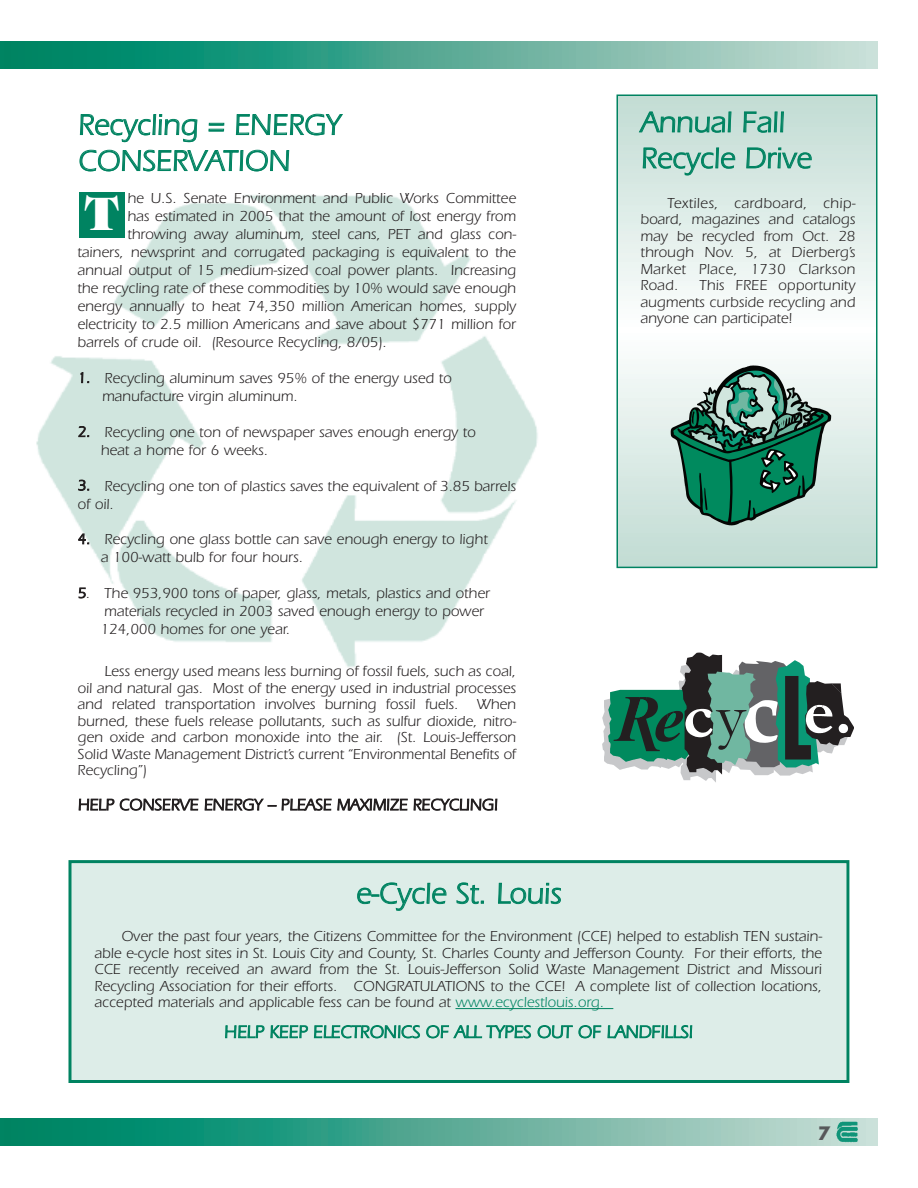
<style>
.page{position:relative;width:918px;height:1188px;background:#fff}
.page>*{position:absolute;margin:0;border:0;box-sizing:border-box;transform-origin:0 0}
.t1{font:800 45px "Tiffany";color:#fff;scale:.96 1}
.t2{font:30px/36px "Itc Eras";color:#008361}
.t3{font:18px "Itc Eras";letter-spacing:.005em;color:#008361}
.t4{font:700 18px "Futura";color:#57585a}
.t5{font:16.5px "Itc Eras";color:#231f20}
.t6{font:15px/16.5px "Itc Eras";color:#231f20}
.s1{color:#008361}
</style>
<div class="page">
<img style="left:36px;top:192px;width:502px;height:476px">
<svg style="left:0;top:1118px;width:877px;height:27px;background:#53aa96"></svg>
<img style="left:836px;top:1121px;width:23px;height:22px">
<svg style="left:0;top:41px;width:877px;height:27px;background:#55ac97"></svg>
<div style="left:71px;top:863px;width:775px;height:217px;background:#ddede8"></div>
<div style="left:68px;top:860px;width:781px;height:223px;border:3px solid #008361"></div>
<hr style="left:456px;top:1008px;width:157px;height:1px;background:#008361">
<svg style="left:602px;top:653px;width:252px;height:129px"></svg>
<svg style="left:619px;top:98px;width:255px;height:467px"></svg>
<div style="left:616px;top:95px;width:261px;height:473px;border:2px solid #008361"></div>
<svg style="left:671px;top:365px;width:160px;height:160px;background:#619a88"></svg>
<div style="left:79px;top:192px;width:45px;height:46px;background:#008361"></div>
<h2 class="t2" style="left:78px;top:110px;width:264px">Recycling = ENERGY<br>CONSERVATION</h2>
<p class="t6" style="left:127px;top:192px;width:390px">he U.S. Senate Environment and Public Works Committee</p>
<p class="t6" style="left:127px;top:210px;width:390px">has estimated in 2005 that the amount of lost energy from</p>
<p class="t6" style="left:127px;top:228px;width:390px">throwing away aluminum, steel cans, PET and glass con-</p>
<p class="t6" style="left:77px;top:246px;width:440px">tainers, newsprint and corrugated packaging is equivalent to the</p>
<p class="t6" style="left:77px;top:264px;width:440px">annual output of 15 medium-sized coal power plants. Increasing</p>
<p class="t6" style="left:77px;top:282px;width:440px">the recycling rate of these commodities by 10% would save enough</p>
<p class="t6" style="left:77px;top:300px;width:440px">energy annually to heat 74,350 million American homes, supply</p>
<p class="t6" style="left:77px;top:318px;width:440px">electricity to 2.5 million Americans and save about $771 million for</p>
<p class="t6" style="left:77px;top:336px;width:311px">barrels of crude oil. (Resource Recycling, 8/05).</p>
<p class="t6" style="left:102px;top:371px;width:351px;line-height:18px;text-indent:-24px">1. Recycling aluminum saves 95% of the energy used to manufacture virgin aluminum.</p>
<p class="t6" style="left:101px;top:424px;width:377px;line-height:18px;text-indent:-23px">2. Recycling one ton of newspaper saves enough energy to heat a home for 6 weeks.</p>
<p class="t6" style="left:77px;top:478px;width:440px;line-height:18px">3. Recycling one ton of plastics saves the equivalent of 3.85 barrels of oil.</p>
<p class="t6" style="left:101px;top:532px;width:388px;line-height:18px;text-indent:-23px">4. Recycling one glass bottle can save enough energy to light a 100-watt bulb for four hours.</p>
<p class="t6" style="left:101px;top:586px;width:391px;line-height:18px;text-indent:-23px">5. The 953,900 tons of paper, glass, metals, plastics and other materials recycled in 2003 saved enough energy to power<br>124,000 homes for one year.</p>
<p class="t6" style="left:77px;top:664px;width:440px;text-align:justify;text-indent:27px">Less energy used means less burning of fossil fuels, such as coal, oil and natural gas. Most of the energy used in industrial processes and related transportation involves burning fossil fuels. When burned, these fuels release pollutants, such as sulfur dioxide, nitro&shy;gen oxide and carbon monoxide into the air. (St. Louis-Jefferson Solid Waste Management District’s current “Environmental Benefits of Recycling”)</p>
<p class="t5" style="left:78px;top:799px;width:421px">HELP CONSERVE ENERGY – PLEASE MAXIMIZE RECYCLING!</p>
<h1 class="t1" style="left:86px;top:188px;width:34px">T</h1>
<h2 class="t2" style="left:641px;top:107px;width:172px">Annual Fall<br>Recycle Drive</h2>
<p class="t6" style="left:640px;top:196px;width:217px;text-align:justify;text-indent:27px">Textiles, cardboard, chip&shy;board, magazines and catalogs may be recycled from Oct. 28 through Nov. 5, at Dierberg’s Market Place, 1730 Clarkson Road.</p>
<p class="t6" style="left:640px;top:278px;width:216px;text-align:justify;text-indent:59px">This FREE opportunity augments curbside recycling and anyone can participate!</p>
<h2 class="t2" style="left:356px;top:879px;width:207px">e-Cycle St. Louis</h2>
<p class="t6" style="left:95px;top:929px;width:729px;text-align:justify;text-indent:27px">Over the past four years, the Citizens Committee for the Environment (CCE) helped to establish TEN sustain&shy;able e-cycle host sites in St. Louis City and County, St. Charles County and Jefferson County. For their efforts, the CCE recently received an award from the St. Louis-Jefferson Solid Waste Management District and Missouri Recycling Association for their efforts. CONGRATULATIONS to the CCE! A complete list of collection locations, accepted materials and applicable fess can be found at <span class="s1">www.ecyclestlouis.org.</span></p>
<p class="t3" style="left:224px;top:1026px;width:470px">HELP KEEP ELECTRONICS OF ALL TYPES OUT OF LANDFILLS!</p>
<p class="t4" style="left:818px;top:1125px;width:14px">7</p>
</div>
